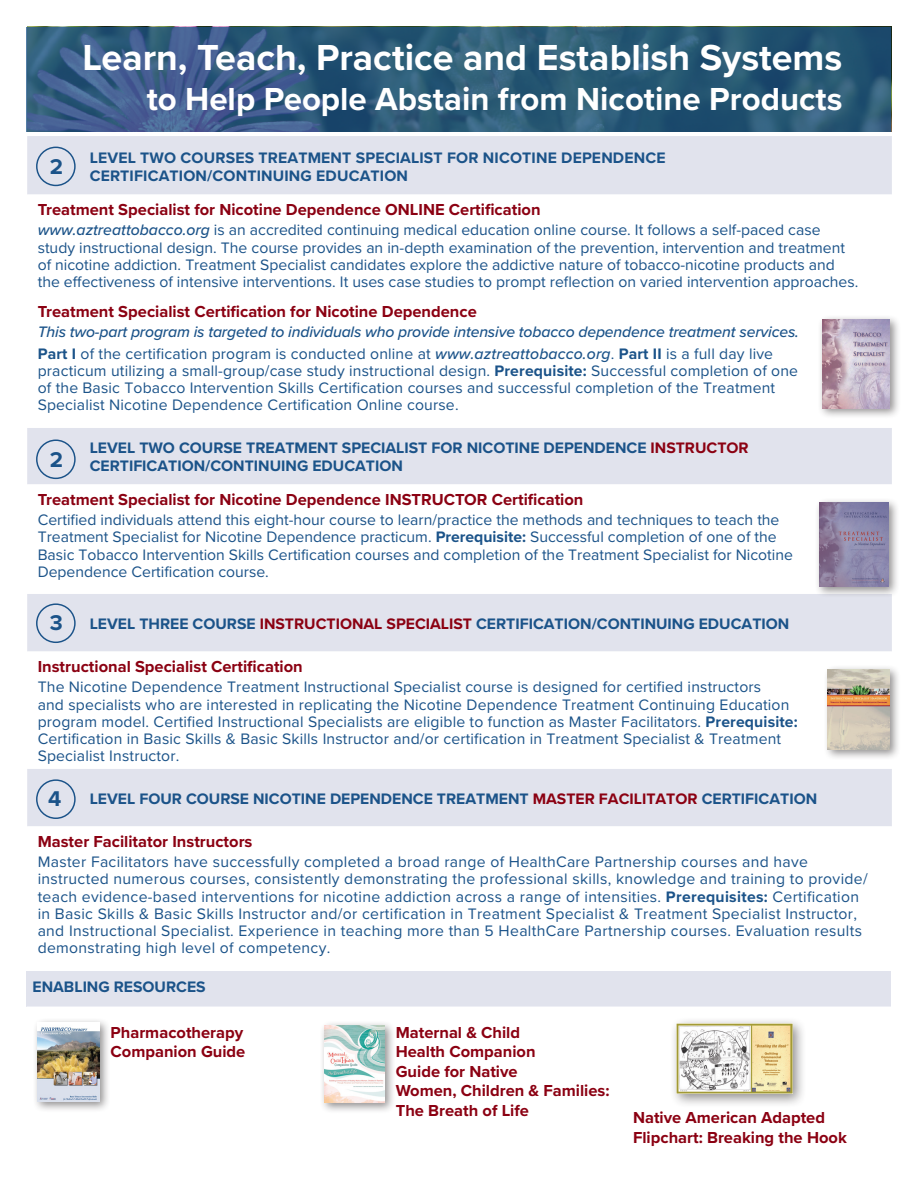
<style>
.page{position:relative;width:918px;height:1188px;background:#fff}
.page>*{position:absolute;margin:0;border:0;box-sizing:border-box;transform-origin:0 0}
.t1{font:700 37.5px "Proxima Nova";color:#fff}
.t2{font:700 33px "Proxima Nova";color:#fff}
.t3{font:700 22.2px "Proxima Nova";color:#1b5389}
.t4{font:700 16.5px/19.5px "Proxima Nova";color:#8b0112}
.Level_Descriptor_Text{font:15.75px/17.2px "Proxima Nova";letter-spacing:.01em;color:#1b5389}
.Level_Section_Title{font:700 15.75px/18px "Proxima Nova";color:#1b5389}
.Level_Descriptor_Text-2{font:italic 500 15.75px "Proxima Nova";letter-spacing:-.01em;color:#1b5389}
.s1{font-weight:500;font-style:italic}
.s2{font-weight:700}
.s3{color:#8b0112}
</style>
<div class="page">
<div style="left:27px;top:971px;width:864px;height:36px;background:#e1e3ed"></div>
<svg style="left:27px;top:27px;width:864px;height:105px;background:#2e597b"></svg>
<div style="left:33px;top:1018px;width:77px;height:95px;background:#231f20;opacity:.5"></div>
<img style="left:38px;top:1023px;width:61px;height:78px">
<div style="left:319px;top:1021px;width:77px;height:93px;background:#231f20;opacity:.5"></div>
<img style="left:325px;top:1026px;width:59px;height:77px">
<div style="left:670px;top:1017px;width:137px;height:92px;background:#231f20;opacity:.5"></div>
<img style="left:676px;top:1023px;width:116px;height:71px">
<div style="left:27px;top:136px;width:865px;height:58px;background:#e1e3ed"></div>
<svg style="left:27px;top:428px;width:865px;height:398px"></svg>
<div style="left:36px;top:147px;width:40px;height:39px;border:1px solid #1b5389;border-radius:50%"></div>
<div style="left:36px;top:440px;width:40px;height:39px;border:1px solid #1b5389;border-radius:50%"></div>
<div style="left:817px;top:314px;width:84px;height:106px;background:#231f20;opacity:.5"></div>
<img style="left:822px;top:319px;width:68px;height:89px">
<div style="left:815px;top:497px;width:85px;height:101px;background:#231f20;opacity:.5"></div>
<img style="left:820px;top:502px;width:69px;height:85px">
<div style="left:36px;top:603px;width:40px;height:40px;border:1px solid #1b5389;border-radius:50%"></div>
<div style="left:823px;top:664px;width:78px;height:96px;background:#231f20;opacity:.5"></div>
<img style="left:828px;top:669px;width:62px;height:80px">
<div style="left:36px;top:779px;width:40px;height:40px;border:1px solid #1b5389;border-radius:50%"></div>
<p class="t1" style="left:82px;top:30px;width:762px">Learn, Teach, Practice and Establish Systems</p>
<p class="t2" style="left:147px;top:74px;width:697px">to Help People Abstain from Nicotine Products</p>
<p class="Level_Section_Title" style="left:90px;top:148px;width:577px">LEVEL TWO COURSES TREATMENT SPECIALIST FOR NICOTINE DEPENDENCE<br>CERTIFICATION/CONTINUING EDUCATION</p>
<p class="t4" style="left:38px;top:199px;width:504px">Treatment Specialist for Nicotine Dependence ONLINE Certification</p>
<p class="Level_Descriptor_Text" style="left:38px;top:221px;width:822px"><span class="s1">www.aztreattobacco.org</span> is an accredited continuing medical education online course. It follows a self-paced case study instructional design. The course provides an in-depth examination of the prevention, intervention and treatment of nicotine addiction. Treatment Specialist candidates explore the addictive nature of tobacco-nicotine products and the effectiveness of intensive interventions. It uses case studies to prompt reflection on varied intervention approaches.</p>
<p class="t4" style="left:38px;top:301px;width:441px">Treatment Specialist Certification for Nicotine Dependence</p>
<p class="Level_Descriptor_Text-2" style="left:38px;top:320px;width:763px">This two-part program is targeted to individuals who provide intensive tobacco dependence treatment services.</p>
<p class="Level_Descriptor_Text" style="left:38px;top:344px;width:762px"><span class="s2">Part I</span> of the certification program is conducted online at <span class="s1">www.aztreattobacco.org</span>. <span class="s2">Part II</span> is a full day live practicum utilizing a small-group/case study instructional design. <span class="s2">Prerequisite:</span> Successful completion of one of the Basic Tobacco Intervention Skills Certification courses and successful completion of the Treatment Specialist Nicotine Dependence Certification Online course.</p>
<p class="Level_Section_Title" style="left:90px;top:439px;width:660px">LEVEL TWO COURSE TREATMENT SPECIALIST FOR NICOTINE DEPENDENCE <span class="s3">INSTRUCTOR<br></span>CERTIFICATION/CONTINUING EDUCATION</p>
<p class="t4" style="left:38px;top:489px;width:547px">Treatment Specialist for Nicotine Dependence INSTRUCTOR Certification</p>
<p class="Level_Descriptor_Text" style="left:38px;top:511px;width:757px">Certified individuals attend this eight-hour course to learn/practice the methods and techniques to teach the Treatment Specialist for Nicotine Dependence practicum. <span class="s2">Prerequisite:</span> Successful completion of one of the Basic Tobacco Intervention Skills Certification courses and completion of the Treatment Specialist for Nicotine Dependence Certification course.</p>
<p class="Level_Section_Title" style="left:90px;top:614px;width:701px">LEVEL THREE COURSE <span class="s3">INSTRUCTIONAL SPECIALIST</span> CERTIFICATION/CONTINUING EDUCATION</p>
<p class="t4" style="left:38px;top:656px;width:267px">Instructional Specialist Certification</p>
<p class="Level_Descriptor_Text" style="left:38px;top:678px;width:762px">The Nicotine Dependence Treatment Instructional Specialist course is designed for certified instructors<br>and specialists who are interested in replicating the Nicotine Dependence Treatment Continuing Education program model. Certified Instructional Specialists are eligible to function as Master Facilitators. <span class="s2">Prerequisite:<br></span>Certification in Basic Skills &amp; Basic Skills Instructor and/or certification in Treatment Specialist &amp; Treatment Specialist Instructor.</p>
<p class="Level_Section_Title" style="left:90px;top:789px;width:729px">LEVEL FOUR COURSE NICOTINE DEPENDENCE TREATMENT <span class="s3">MASTER FACILITATOR</span> CERTIFICATION</p>
<p class="t4" style="left:38px;top:831px;width:216px">Master Facilitator Instructors</p>
<p class="Level_Descriptor_Text" style="left:38px;top:853px;width:832px">Master Facilitators have successfully completed a broad range of HealthCare Partnership courses and have instructed numerous courses, consistently demonstrating the professional skills, knowledge and training to provide/ teach evidence-based interventions for nicotine addiction across a range of intensities. <span class="s2">Prerequisites:</span> Certification in Basic Skills &amp; Basic Skills Instructor and/or certification in Treatment Specialist &amp; Treatment Specialist Instructor, and Instructional Specialist. Experience in teaching more than 5 HealthCare Partnership courses. Evaluation results demonstrating high level of competency.</p>
<p class="t3" style="left:50px;top:150px;width:15px">2</p>
<p class="t3" style="left:50px;top:443px;width:15px">2</p>
<p class="t3" style="left:50px;top:607px;width:14px">3</p>
<p class="t3" style="left:48px;top:782px;width:15px">4</p>
<p class="Level_Section_Title" style="left:33px;top:977px;width:175px">ENABLING RESOURCES</p>
<p class="t4" style="left:111px;top:1022px;width:136px">Pharmacotherapy<br>Companion Guide</p>
<p class="t4" style="left:396px;top:1022px;width:215px">Maternal &amp; Child<br>Health Companion<br>Guide for Native<br>Women, Children &amp; Families:<br>The Breath of Life</p>
<p class="t4" style="left:633px;top:1107px;width:215px">Native American Adapted<br>Flipchart: Breaking the Hook</p>
</div>
